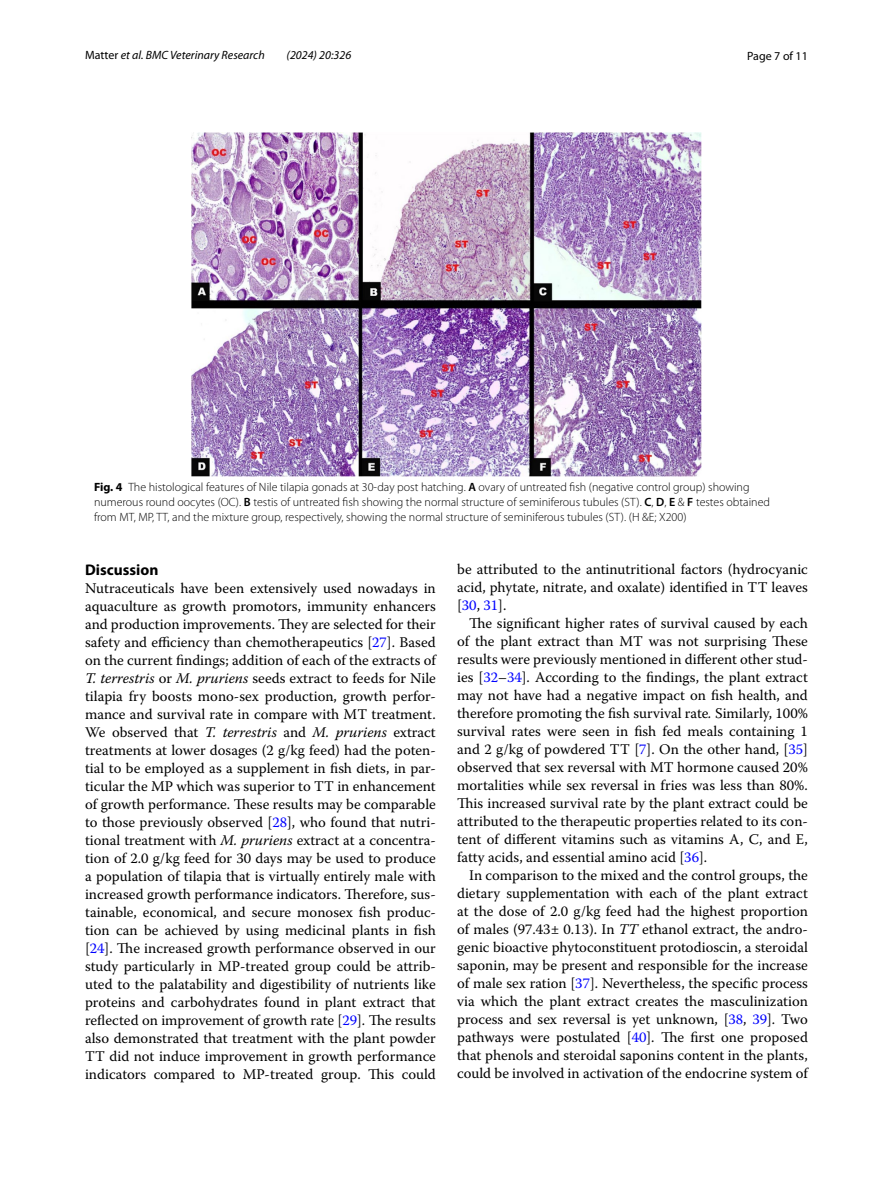
<style>
.page{position:relative;width:893px;height:1187px;background:#fff}
.page>*{position:absolute;margin:0;border:0;box-sizing:border-box;transform-origin:0 0}
.t1{font:700 15.45px "Myriad Pro";color:#000}
.t2{font:14.7px/18px "Warnock Pro";color:#000;text-align:justify}
.t3{font:300 12px/15px "Myriad Pro";color:#000}
.t4{font:italic 12px "Myriad Pro";color:#000}
.t5{font:12px "Myriad Pro";color:#000}
.s1{font-style:normal}
.s2{font-weight:700}
.s3{font-weight:600}
.s4{color:#00f}
.s5{font-style:italic}
</style>
<div class="page">
<img style="left:191px;top:133px;width:511px;height:343px">
<p class="t4" style="left:85px;top:48px;width:181px"><span class="s1">Matter</span> et al. BMC Veterinary Research</p>
<p class="t4" style="left:287px;top:48px;width:66px">(2024) 20:326</p>
<p class="t5" style="left:747px;top:48px;width:62px">Page 7 of 11</p>
<p class="t3" style="left:94px;top:480px;width:677px"><span class="s2">Fig. 4</span> The histological features of Nile tilapia gonads at 30-day post hatching. <span class="s3">A</span> ovary of untreated fish (negative control group) showing numerous round oocytes (OC). <span class="s3">B</span> testis of untreated fish showing the normal structure of seminiferous tubules (ST). <span class="s3">C</span>, <span class="s3">D</span>, <span class="s3">E</span> &amp; <span class="s3">F</span> testes obtained from MT, MP, TT, and the mixture group, respectively, showing the normal structure of seminiferous tubules (ST). (H &amp;E; X200)</p>
<p class="t1" style="left:85px;top:559px;width:75px">Discussion</p>
<p class="t2" style="left:85px;top:578px;width:352px">Nutraceuticals have been extensively used nowadays in aquaculture as growth promotors, immunity enhancers and production improvements. They are selected for their safety and efficiency than chemotherapeutics [<span class="s4">27</span>]. Based on the current findings; addition of each of the extracts of <span class="s5">T. terrestris</span> or <span class="s5">M. pruriens</span> seeds extract to feeds for Nile tilapia fry boosts mono-sex production, growth perfor&shy;mance and survival rate in compare with MT treatment.<br>We observed that <span class="s5">T. terrestris</span> and <span class="s5">M. pruriens</span> extract treatments at lower dosages (2 g/kg feed) had the poten&shy;tial to be employed as a supplement in fish diets, in par&shy;ticular the MP which was superior to TT in enhancement of growth performance. These results may be comparable to those previously observed [<span class="s4">28</span>], who found that nutri&shy;tional treatment with <span class="s5">M. pruriens</span> extract at a concentra&shy;tion of 2.0 g/kg feed for 30 days may be used to produce a population of tilapia that is virtually entirely male with increased growth performance indicators. Therefore, sus&shy;tainable, economical, and secure monosex fish produc&shy;tion can be achieved by using medicinal plants in fish [<span class="s4">24</span>]. The increased growth performance observed in our study particularly in MP-treated group could be attrib&shy;uted to the palatability and digestibility of nutrients like proteins and carbohydrates found in plant extract that reflected on improvement of growth rate [<span class="s4">29</span>]. The results also demonstrated that treatment with the plant powder TT did not induce improvement in growth performance indicators compared to MP-treated group. This could</p>
<p class="t2" style="left:457px;top:560px;width:352px">be attributed to the antinutritional factors (hydrocyanic acid, phytate, nitrate, and oxalate) identified in TT leaves [<span class="s4">30</span>, <span class="s4">31</span>].</p>
<p class="t2" style="left:457px;top:614px;width:352px;text-indent:12px">The significant higher rates of survival caused by each of the plant extract than MT was not surprising These results were previously mentioned in different other stud&shy;ies [<span class="s4">32</span>–<span class="s4">34</span>]. According to the findings, the plant extract may not have had a negative impact on fish health, and therefore promoting the fish survival rate<span class="s5">.</span> Similarly, 100% survival rates were seen in fish fed meals containing 1 and 2 g/kg of powdered TT [<span class="s4">7</span>]. On the other hand, [<span class="s4">35</span>] observed that sex reversal with MT hormone caused 20% mortalities while sex reversal in fries was less than 80%.<br>This increased survival rate by the plant extract could be attributed to the therapeutic properties related to its con&shy;tent of different vitamins such as vitamins A, C, and E, fatty acids, and essential amino acid [<span class="s4">36</span>].</p>
<p class="t2" style="left:457px;top:866px;width:352px;text-indent:12px">In comparison to the mixed and the control groups, the dietary supplementation with each of the plant extract at the dose of 2.0 g/kg feed had the highest proportion of males (97.43± 0.13). In <span class="s5">TT</span> ethanol extract, the andro&shy;genic bioactive phytoconstituent protodioscin, a steroidal saponin, may be present and responsible for the increase of male sex ration [<span class="s4">37</span>]. Nevertheless, the specific process via which the plant extract creates the masculinization process and sex reversal is yet unknown, [<span class="s4">38</span>, <span class="s4">39</span>]. Two pathways were postulated [<span class="s4">40</span>]. The first one proposed that phenols and steroidal saponins content in the plants, could be involved in activation of the endocrine system of</p>
</div>
